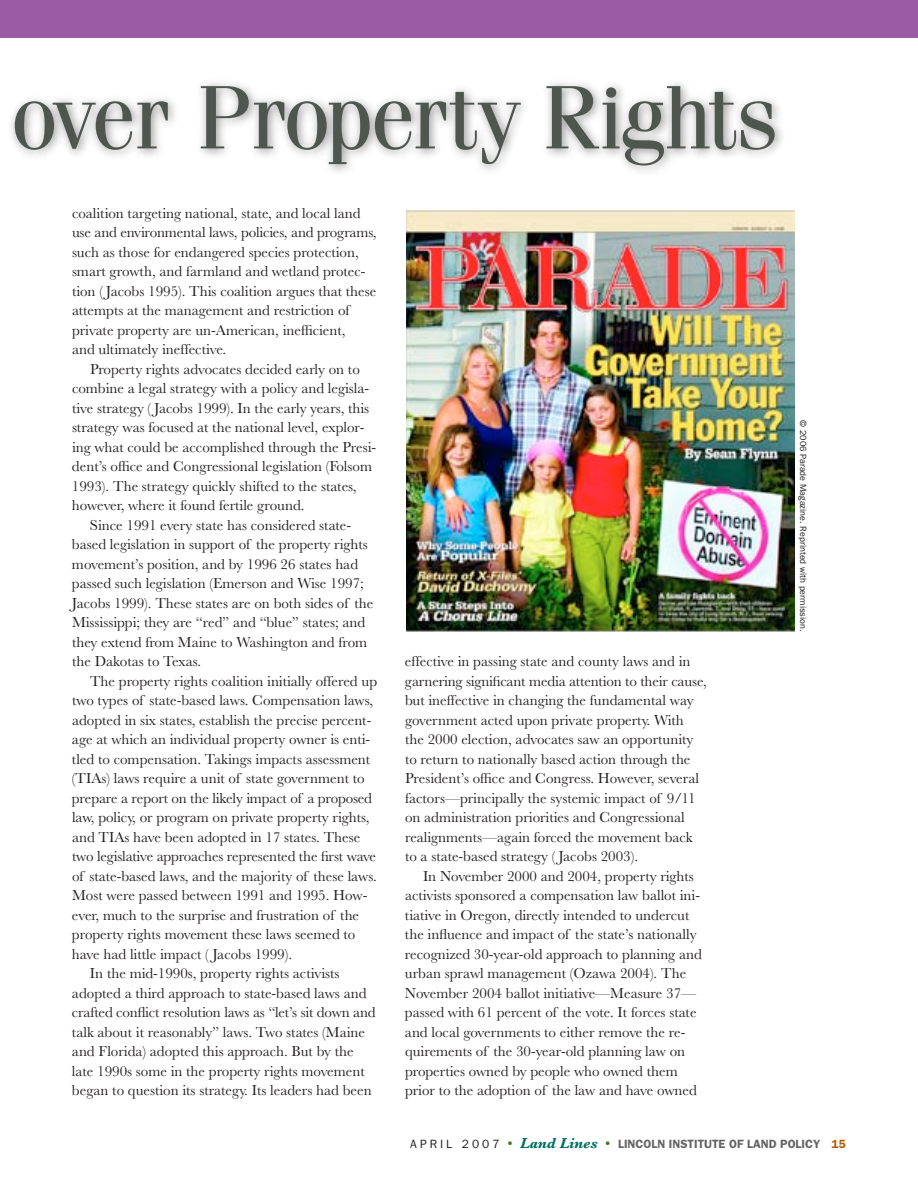
<style>
.page{position:relative;width:918px;height:1188px;background:#fff}
.page>*{position:absolute;margin:0;border:0;box-sizing:border-box;transform-origin:0 0}
.t1{font:90px "Fenice";letter-spacing:-.03em;color:#4f5650}
.t2{font:15px/19.5px "Baskerville";color:#231f20}
.t3{font:600 12px "ITC Franklin Gothic Std";color:#636366}
.t4{font:9px "ITC Franklin Gothic Std";color:#231f20}
.s1{font-weight:400;color:#231f20}
.s2{font-family:"Baskerville";font-weight:400;font-size:15px;color:#4b711c}
.s3{font-family:"Baskerville";font-weight:700;font-style:italic;font-size:15px;color:#007161}
.s4{color:#b05f0f}
</style>
<div class="page">
<div style="left:0;top:0;width:918px;height:38px;background:#9b5ba5"></div>
<div style="left:0;top:75px;width:788px;height:103px;background:#231f20;opacity:.5"></div>
<img style="left:406px;top:211px;width:389px;height:420px">
<h1 class="t1" style="left:11px;top:64px;width:769px">over Property Rights</h1>
<p class="t2" style="left:72px;top:203px;width:306px">coalition targeting national, state, and local land use and environmental laws, policies, and programs, such as those for endangered species protection, smart growth, and farmland and wetland protec&shy;tion ( Jacobs 1995). This coalition argues that these attempts at the management and restriction of private property are un-American, inefficient,<br>and ultimately ineffective.</p>
<p class="t2" style="left:90px;top:359px;width:271px">Property rights advocates decided early on to</p>
<p class="t2" style="left:72px;top:379px;width:299px">combine a legal strategy with a policy and legisla-</p>
<p class="t2" style="left:72px;top:398px;width:299px">tive strategy ( Jacobs 1999). In the early years, this</p>
<p class="t2" style="left:72px;top:418px;width:294px">strategy was focused at the national level, explor-</p>
<p class="t2" style="left:72px;top:437px;width:306px">ing what could be accomplished through the Presi-</p>
<p class="t2" style="left:72px;top:457px;width:302px">dent’s office and Congressional legislation (Folsom</p>
<p class="t2" style="left:72px;top:476px;width:286px">1993). The strategy quickly shifted to the states,</p>
<p class="t2" style="left:72px;top:496px;width:234px">however, where it found fertile ground.</p>
<p class="t2" style="left:90px;top:515px;width:263px">Since 1991 every state has considered state-</p>
<p class="t2" style="left:72px;top:535px;width:297px">based legislation in support of the property rights</p>
<p class="t2" style="left:72px;top:554px;width:288px">movement’s position, and by 1996 26 states had</p>
<p class="t2" style="left:72px;top:574px;width:293px">passed such legislation (Emerson and Wise 1997;</p>
<p class="t2" style="left:72px;top:593px;width:303px">Jacobs 1999). These states are on both sides of the</p>
<p class="t2" style="left:72px;top:613px;width:295px">Mississippi; they are “red” and “blue” states; and</p>
<p class="t2" style="left:72px;top:632px;width:297px">they extend from Maine to Washington and from</p>
<p class="t2" style="left:72px;top:652px;width:131px">the Dakotas to Texas.</p>
<p class="t2" style="left:90px;top:671px;width:289px">The property rights coalition initially offered up</p>
<p class="t2" style="left:72px;top:691px;width:303px">two types of state-based laws. Compensation laws,</p>
<p class="t2" style="left:72px;top:710px;width:301px">adopted in six states, establish the precise percent-</p>
<p class="t2" style="left:72px;top:730px;width:300px">age at which an individual property owner is enti-</p>
<p class="t2" style="left:72px;top:749px;width:300px">tled to compensation. Takings impacts assessment</p>
<p class="t2" style="left:72px;top:769px;width:294px">(TIAs) laws require a unit of state government to</p>
<p class="t2" style="left:72px;top:788px;width:302px">prepare a report on the likely impact of a proposed</p>
<p class="t2" style="left:72px;top:808px;width:299px">law, policy, or program on private property rights,</p>
<p class="t2" style="left:72px;top:827px;width:32px">and TIA</p>
<p class="t2" style="left:125px;top:827px;width:237px">s have been adopted in 17 states. These</p>
<p class="t2" style="left:72px;top:847px;width:306px">two legislative approaches represented the first wave</p>
<p class="t2" style="left:72px;top:866px;width:306px">of state-based laws, and the majority of these laws.</p>
<p class="t2" style="left:72px;top:886px;width:297px">Most were passed between 1991 and 1995. How-</p>
<p class="t2" style="left:72px;top:905px;width:289px">ever, much to the surprise and frustration of the</p>
<p class="t2" style="left:72px;top:925px;width:285px">property rights movement these laws seemed to</p>
<p class="t2" style="left:72px;top:944px;width:222px">have had little impact ( Jacobs 1999).</p>
<p class="t2" style="left:90px;top:964px;width:251px">In the mid-1990s, property rights activists</p>
<p class="t2" style="left:72px;top:983px;width:296px">adopted a third approach to state-based laws and</p>
<p class="t2" style="left:72px;top:1003px;width:305px">crafted conflict resolution laws as “let’s sit down and</p>
<p class="t2" style="left:72px;top:1022px;width:295px">talk about it reasonably” laws. Two states (Maine</p>
<p class="t2" style="left:72px;top:1042px;width:283px">and Florida) adopted this approach. But by the</p>
<p class="t2" style="left:72px;top:1061px;width:294px">late 1990s some in the property rights movement</p>
<p class="t2" style="left:72px;top:1081px;width:301px">began to question its strategy. Its leaders had been</p>
<p class="t2" style="left:405px;top:652px;width:303px">effective in passing state and county laws and in garnering significant media attention to their cause, but ineffective in changing the fundamental way government acted upon private property. With<br>the 2000 election, advocates saw an opportunity to return to nationally based action through the President’s office and Congress. However, several factors—principally the systemic impact of 9/11 on administration priorities and Congressional realignments—again forced the movement back to a state-based strategy ( Jacobs 2003).</p>
<p class="t2" style="left:405px;top:866px;width:298px;text-indent:18px">In November 2000 and 2004, property rights activists sponsored a compensation law ballot ini&shy;tiative in O regon, directly intended to undercut the influence and impact of the state’s nationally recognized 30-year-old approach to planning and urban sprawl management (Ozawa 2004). The November 2004 ballot initiative—Measure 37— passed with 61 percent of the vote. It forces state and local governments to either remove the re&shy;quirements of the 30-year-old planning law on properties owned by people who owned them prior to the adoption of the law and have owned</p>
<p class="t4" style="left:808px;top:420px;width:213px;rotate:90deg">© 2006 Parade Magazine. Reprinted with permission.</p>
<p class="t3" style="left:410px;top:1136px;width:430px"><span class="s1">A p r i l 2 0 0 7</span> <span class="s2">•</span> <span class="s3">Land Lines</span> <span class="s2">•</span> LINCOLN INSTITUTE OF LAND POLICY <span class="s4">15</span></p>
</div>
